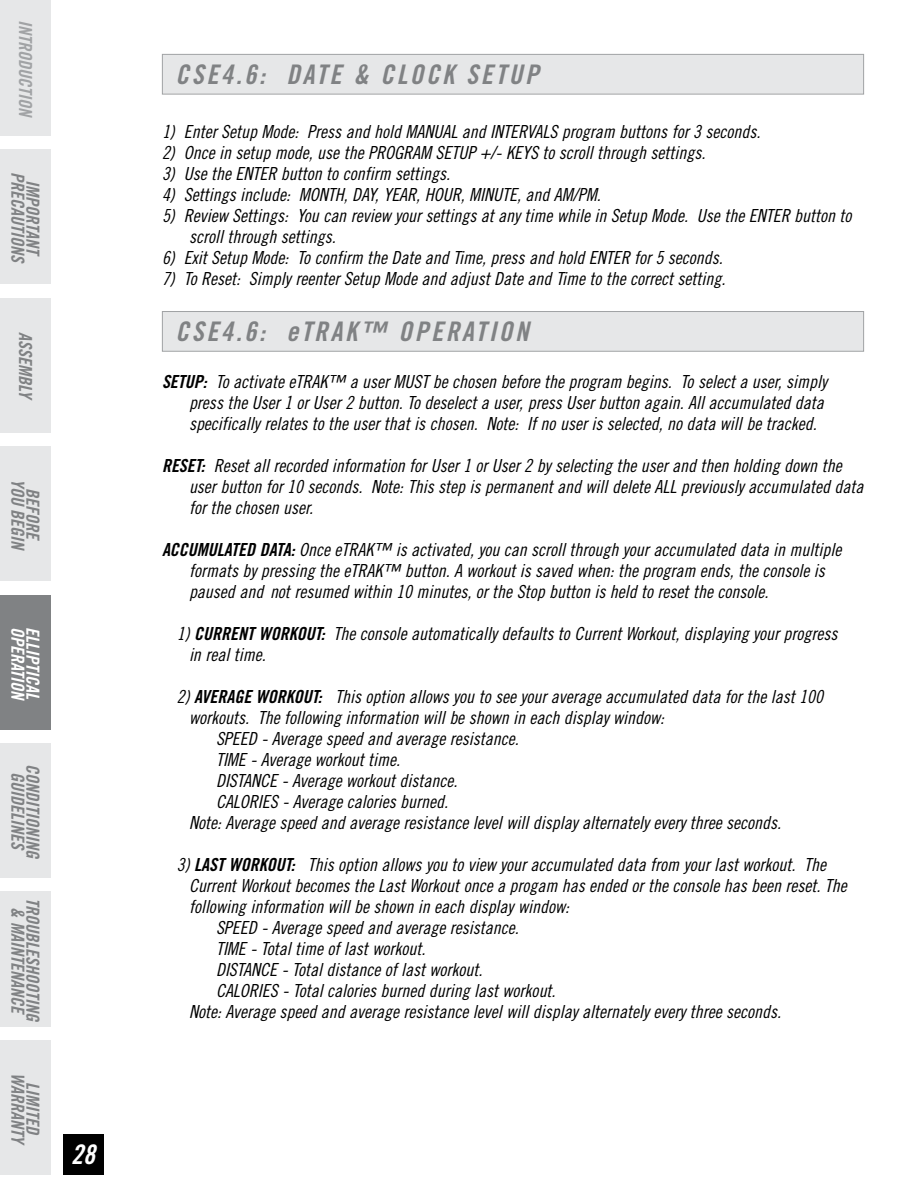
<style>
.page{position:relative;width:918px;height:1188px;background:#fff}
.page>*{position:absolute;margin:0;border:0;box-sizing:border-box;transform-origin:0 0}
.t1{font:27px "Trade Gothic LT Std Bd Cn 20 Obl";letter-spacing:.1em;color:#808284}
.t2{font:27px "Trade Gothic LT Std Bd Cn 20 Obl";color:#fff}
.t3{font:18px/21px "Trade Gothic LT Std Cn 18 Obl";color:#000}
.t4{font:18px/15px "Trade Gothic LT Std Bd Cn 20 Obl";letter-spacing:-.01em;color:#808284;text-align:center}
.t5{font:18px "Trade Gothic LT Std Bd Cn 20 Obl";color:#fff}
.t6{font:18px "Trade Gothic LT Std Bd Cn 20 Obl";color:#a1a3a5}
.s1{font-family:"Trade Gothic LT Std Bd Cn 20 Obl"}
</style>
<div class="page">
<div style="left:64px;top:1134px;width:40px;height:41px;background:#000"></div>
<div style="left:0;top:0;width:51px;height:136px;background:#e6e7e8"></div>
<div style="left:0;top:149px;width:51px;height:135px;background:#e6e7e8"></div>
<div style="left:0;top:446px;width:51px;height:135px;background:#e6e7e8"></div>
<div style="left:0;top:743px;width:51px;height:135px;background:#e6e7e8"></div>
<div style="left:0;top:892px;width:51px;height:135px;background:#e6e7e8"></div>
<div style="left:0;top:1040px;width:51px;height:135px;background:#e6e7e8"></div>
<div style="left:0;top:298px;width:51px;height:135px;background:#e6e7e8"></div>
<div style="left:0;top:595px;width:51px;height:135px;background:#808284"></div>
<div style="left:162px;top:54px;width:702px;height:40px;background:#e6e7e8"></div>
<div style="left:162px;top:54px;width:702px;height:40px;border:1px solid #a1a3a5"></div>
<div style="left:162px;top:312px;width:702px;height:39px;background:#e6e7e8"></div>
<div style="left:162px;top:311px;width:702px;height:41px;border:1px solid #a1a3a5"></div>
<p class="t6" style="left:37px;top:20px;width:99px;rotate:90deg">INTRODUCTION</p>
<p class="t4" style="left:40px;top:172px;width:93px;rotate:90deg">IMPORTANT<br>PRECAUTIONS</p>
<p class="t4" style="left:33px;top:332px;width:70px;rotate:90deg">ASSEMBLY</p>
<p class="t4" style="left:40px;top:479px;width:74px;rotate:90deg">BEFORE<br>YOU BEGIN</p>
<p class="t5" style="left:29px;top:627px;width:76px;rotate:90deg">OPERATION</p>
<p class="t5" style="left:44px;top:627px;width:74px;rotate:90deg">ELLIPTICAL</p>
<p class="t4" style="left:40px;top:764px;width:97px;rotate:90deg">CONDITIONING<br>GUIDELINES</p>
<p class="t4" style="left:40px;top:898px;width:126px;rotate:90deg">TROUBLESHOOTING &amp; MAINTENANCE</p>
<p class="t4" style="left:40px;top:1073px;width:74px;rotate:90deg">LIMITED<br>WARRANTY</p>
<h1 class="t2" style="left:71px;top:1138px;width:25px">28</h1>
<h1 class="t1" style="left:175px;top:58px;width:365px">CSE4.6: DATE &amp; CLOCK SETUP</h1>
<p class="t3" style="left:162px;top:122px;width:600px">1) Enter Setup Mode: Press and hold MANUAL and INTERVALS program buttons for 3 seconds.</p>
<p class="t3" style="left:162px;top:143px;width:545px">2) Once in setup mode, use the PROGRAM SETUP +/- KEYS to scroll through settings.</p>
<p class="t3" style="left:162px;top:164px;width:290px">3) Use the ENTER button to confirm settings.</p>
<p class="t3" style="left:162px;top:185px;width:440px">4) Settings include: MONTH, DAY, YEAR, HOUR, MINUTE, and AM/PM.</p>
<p class="t3" style="left:189px;top:206px;width:664px;text-indent:-27px">5) Review Settings: You can review your settings at any time while in Setup Mode. Use the ENTER button to scroll through settings.</p>
<p class="t3" style="left:162px;top:248px;width:562px">6) Exit Setup Mode: To confirm the Date and Time, press and hold ENTER for 5 seconds.</p>
<p class="t3" style="left:162px;top:269px;width:565px">7) To Reset: Simply reenter Setup Mode and adjust Date and Time to the correct setting.</p>
<h1 class="t1" style="left:175px;top:315px;width:141px">CSE4.6: ETRAK</h1>
<h1 class="t1" style="left:360px;top:315px;width:55px">™ OPERATION</h1>
<p class="t3" style="left:189px;top:371px;width:640px;text-indent:-27px"><span class="s1">SETUP:</span> To activate eTRAK™ a user MUST be chosen before the program begins. To select a user, simply press the User 1 or User 2 button. To deselect a user, press User button again. All accumulated data specifically relates to the user that is chosen. Note: If no user is selected, no data will be tracked.</p>
<p class="t3" style="left:189px;top:455px;width:676px;text-indent:-27px"><span class="s1">RESET:</span> Reset all recorded information for User 1 or User 2 by selecting the user and then holding down the user button for 10 seconds. Note: This step is permanent and will delete ALL previously accumulated data for the chosen user.</p>
<p class="t3" style="left:189px;top:539px;width:654px;text-indent:-27px"><span class="s1">ACCUMULATED DATA:</span> Once eTRAK™ is activated, you can scroll through your accumulated data in multiple formats by pressing the eTRAK™ button. A workout is saved when: the program ends, the console is paused and not resumed within 10 minutes, or the Stop button is held to reset the console.</p>
<p class="t3" style="left:189px;top:623px;width:650px;text-indent:-12px">1) <span class="s1">CURRENT WORKOUT:</span> The console automatically defaults to Current Workout, displaying your progress in real time.</p>
<p class="t3" style="left:177px;top:686px;width:648px">2) <span class="s1">AVERAGE WORKOUT:</span> This option allows you to see your average accumulated data for the last 100</p>
<p class="t3" style="left:189px;top:707px;width:477px">workouts. The following information will be shown in each display window:</p>
<p class="t3" style="left:216px;top:728px;width:304px">SPEED - Average speed and average resistance.</p>
<p class="t3" style="left:216px;top:749px;width:186px">TIME - Average workout time.</p>
<p class="t3" style="left:216px;top:770px;width:243px">DISTANCE - Average workout distance.</p>
<p class="t3" style="left:216px;top:791px;width:234px">CALORIES - Average calories burned.</p>
<p class="t3" style="left:189px;top:812px;width:594px">Note: Average speed and average resistance level will display alternately every three seconds.</p>
<p class="t3" style="left:177px;top:854px;width:651px">3) <span class="s1">LAST WORKOUT:</span> This option allows you to view your accumulated data from your last workout. The</p>
<p class="t3" style="left:189px;top:875px;width:659px">Current Workout becomes the Last Workout once a progam has ended or the console has been reset. The</p>
<p class="t3" style="left:189px;top:896px;width:382px">following information will be shown in each display window:</p>
<p class="t3" style="left:216px;top:917px;width:304px">SPEED - Average speed and average resistance.</p>
<p class="t3" style="left:216px;top:938px;width:211px">TIME - Total time of last workout.</p>
<p class="t3" style="left:216px;top:959px;width:268px">DISTANCE - Total distance of last workout.</p>
<p class="t3" style="left:216px;top:980px;width:341px">CALORIES - Total calories burned during last workout.</p>
<p class="t3" style="left:189px;top:1001px;width:594px">Note: Average speed and average resistance level will display alternately every three seconds.</p>
</div>
